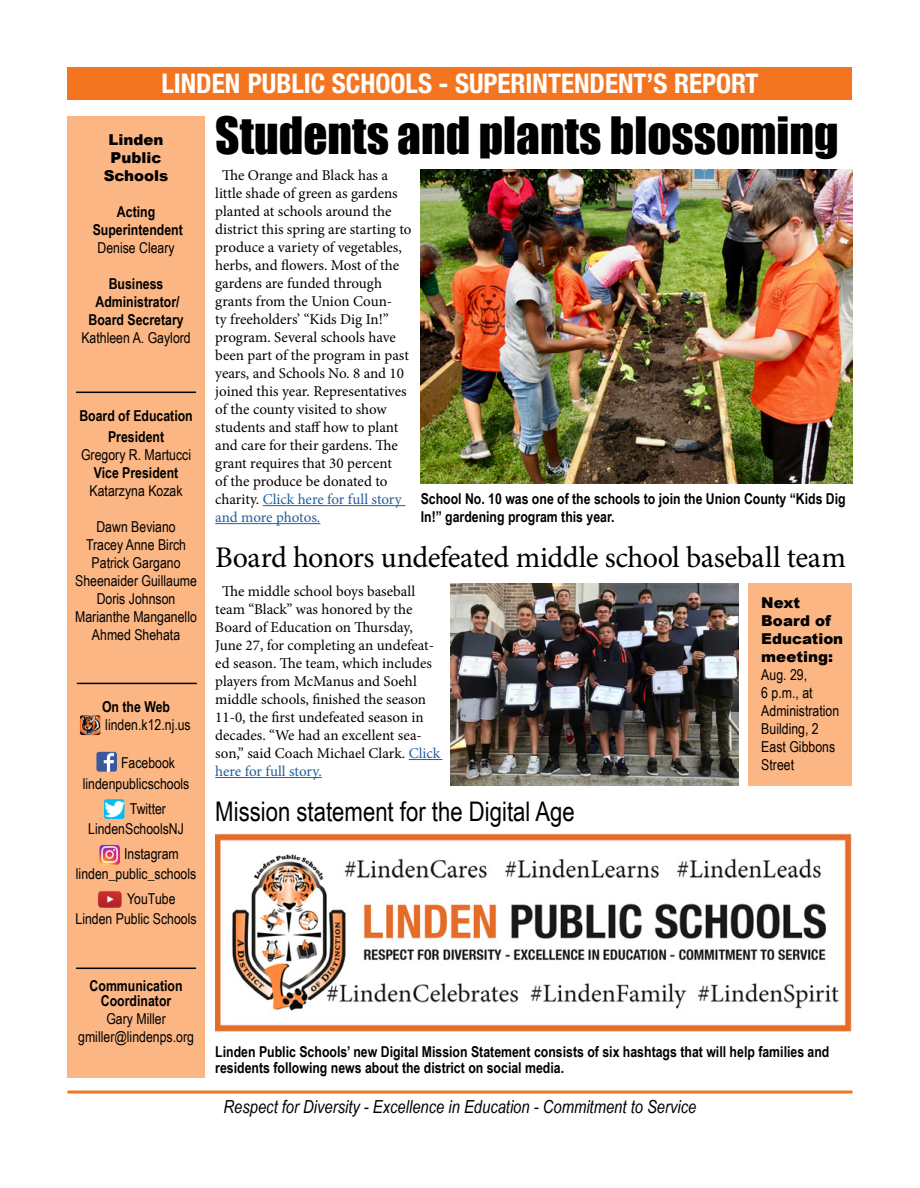
<style>
.page{position:relative;width:920px;height:1188px;background:#fff}
.page>*{position:absolute;margin:0;border:0;box-sizing:border-box;transform-origin:0 0}
.t1{font:47.25px "Impact";color:#000}
.t2{font:30px "Minion Pro";letter-spacing:-.015em;color:#000}
.t3{font:700 condensed 27px "Helvetica Neue";color:#fff}
.t4{font:27px "Arial Narrow";color:#000}
.t5{font:italic 18px "Arial Narrow";color:#000}
.t6{font:15px/18px "Minion Pro";letter-spacing:-.005em;color:#000}
.t7{font:15px/18px "Arial Narrow";color:#000}
.t8{font:700 15px/18px "Arial Narrow";color:#000}
.t9{font:900 15px "Arial";color:#000}
.s1{color:#215e9e}
.s2{font-family:"Arial";font-weight:900}
</style>
<div class="page">
<hr style="left:263px;top:505px;width:142px;height:1px;background:#215e9e">
<hr style="left:215px;top:523px;width:105px;height:1px;background:#215e9e">
<hr style="left:68px;top:1091px;width:784px;height:3px;background:#f47521">
<div style="left:68px;top:116px;width:137px;height:962px;background:#fbb684"></div>
<hr style="left:76px;top:392px;width:120px;height:1px;background:#000">
<hr style="left:77px;top:683px;width:120px;height:1px;background:#000">
<img style="left:96px;top:752px;width:21px;height:20px">
<img style="left:104px;top:799px;width:20px;height:20px">
<img style="left:99px;top:845px;width:21px;height:20px">
<img style="left:98px;top:891px;width:24px;height:17px">
<img style="left:80px;top:715px;width:20px;height:20px">
<hr style="left:76px;top:968px;width:120px;height:1px;background:#000">
<div style="left:748px;top:584px;width:104px;height:202px;background:#fbb684"></div>
<div style="left:67px;top:68px;width:785px;height:32px;background:#f47521"></div>
<hr style="left:409px;top:759px;width:33px;height:1px;background:#215e9e">
<hr style="left:215px;top:777px;width:107px;height:1px;background:#215e9e">
<img style="left:421px;top:169px;width:431px;height:315px">
<img style="left:450px;top:584px;width:288px;height:202px">
<img style="left:215px;top:833px;width:637px;height:199px">
<p class="t3" style="left:161px;top:61px;width:598px">LINDEN PUBLIC SCHOOLS - SUPERINTENDENT’S REPORT</p>
<p class="t9" style="left:109px;top:129px;width:57px">Linden</p>
<p class="t9" style="left:111px;top:147px;width:52px">Public</p>
<p class="t9" style="left:104px;top:165px;width:66px">Schools</p>
<p class="t8" style="left:117px;top:202px;width:40px">Acting</p>
<p class="t8" style="left:93px;top:220px;width:92px">Superintendent</p>
<p class="t7" style="left:97px;top:238px;width:79px">Denise Cleary</p>
<p class="t8" style="left:109px;top:274px;width:56px">Business</p>
<p class="t8" style="left:95px;top:292px;width:86px">Administrator/</p>
<p class="t8" style="left:89px;top:310px;width:97px">Board Secretary</p>
<p class="t7" style="left:81px;top:328px;width:111px">Kathleen A. Gaylord</p>
<p class="t8" style="left:79px;top:406px;width:115px">Board of Education</p>
<p class="t8" style="left:108px;top:427px;width:58px">President</p>
<p class="t7" style="left:81px;top:445px;width:112px">Gregory R. Martucci</p>
<p class="t8" style="left:94px;top:463px;width:86px">Vice President</p>
<p class="t7" style="left:90px;top:481px;width:94px">Katarzyna Kozak</p>
<p class="t7" style="left:96px;top:517px;width:81px">Dawn Beviano</p>
<p class="t7" style="left:86px;top:535px;width:102px">Tracey Anne Birch</p>
<p class="t7" style="left:92px;top:553px;width:90px">Patrick Gargano</p>
<p class="t7" style="left:75px;top:571px;width:123px">Sheenaider Guillaume</p>
<p class="t7" style="left:97px;top:589px;width:80px">Doris Johnson</p>
<p class="t7" style="left:75px;top:607px;width:123px">Marianthe Manganello</p>
<p class="t7" style="left:92px;top:625px;width:90px">Ahmed Shehata</p>
<p class="t8" style="left:102px;top:697px;width:70px">On the Web</p>
<p class="t7" style="left:105px;top:715px;width:87px">linden.k12.nj.us</p>
<p class="t7" style="left:121px;top:753px;width:56px">Facebook</p>
<p class="t7" style="left:83px;top:774px;width:108px">lindenpublicschools</p>
<p class="t7" style="left:130px;top:799px;width:38px">Twitter</p>
<p class="t7" style="left:88px;top:819px;width:97px">LindenSchoolsNJ</p>
<p class="t7" style="left:124px;top:844px;width:56px">Instagram</p>
<p class="t7" style="left:76px;top:864px;width:122px">linden_public_schools</p>
<p class="t7" style="left:127px;top:889px;width:50px">YouTube</p>
<p class="t7" style="left:75px;top:909px;width:123px">Linden Public Schools</p>
<p class="t1" style="left:215px;top:99px;width:625px">Students and plants blossoming</p>
<p class="t6" style="left:215px;top:166px;width:198px;text-indent:7px">The Orange and Black has a little shade of green as gardens planted at schools around the district this spring are starting to produce a variety of vegetables, herbs, and flowers. Most of the gardens are funded through grants from the Union Coun-<br>ty freeholders’ “Kids Dig In!” program. Several schools have been part of the program in past years, and Schools No. 8 and 10 joined this year. Representatives of the county visited to show students and staff how to plant and care for their gardens. The grant requires that 30 percent<br>of the produce be donated to charity. <span class="s1">Click here for full story and more photos.</span></p>
<p class="t8" style="left:421px;top:489px;width:426px">School No. 10 was one of the schools to join the Union County “Kids Dig<br>In!” gardening program this year.</p>
<p class="t2" style="left:215px;top:538px;width:632px">Board honors undefeated middle school baseball team</p>
<p class="t6" style="left:215px;top:582px;width:226px;text-indent:7px">The middle school boys baseball team “Black” was honored by the<br>Board of Education on Thursday,<br>June 27, for completing an undefeat&shy;ed season. The team, which includes players from McManus and Soehl middle schools, finished the season<br>11-0, the first undefeated season in decades. “We had an excellent sea&shy;son,” said Coach Michael Clark. <span class="s1">Click here for full story.</span></p>
<p class="t4" style="left:215px;top:792px;width:361px">Mission statement for the Digital Age</p>
<p class="t7" style="left:761px;top:594px;width:83px"><span class="s2">Next<br>Board of<br>Education meeting:<br></span>Aug. 29,<br>6 p.m., at<br>Administration<br>Building, 2<br>East Gibbons<br>Street</p>
<p class="t8" style="left:90px;top:976px;width:94px">Communication</p>
<p class="t8" style="left:101px;top:991px;width:72px">Coordinator</p>
<p class="t7" style="left:106px;top:1009px;width:61px">Gary Miller</p>
<p class="t7" style="left:78px;top:1027px;width:117px">gmiller@lindenps.org</p>
<p class="t8" style="left:215px;top:1042px;width:615px;line-height:16.5px">Linden Public Schools’ new Digital Mission Statement consists of six hashtags that will help families and residents following news about the district on social media.</p>
<p class="t5" style="left:223px;top:1094px;width:474px">Respect for Diversity - Excellence in Education - Commitment to Service</p>
</div>
